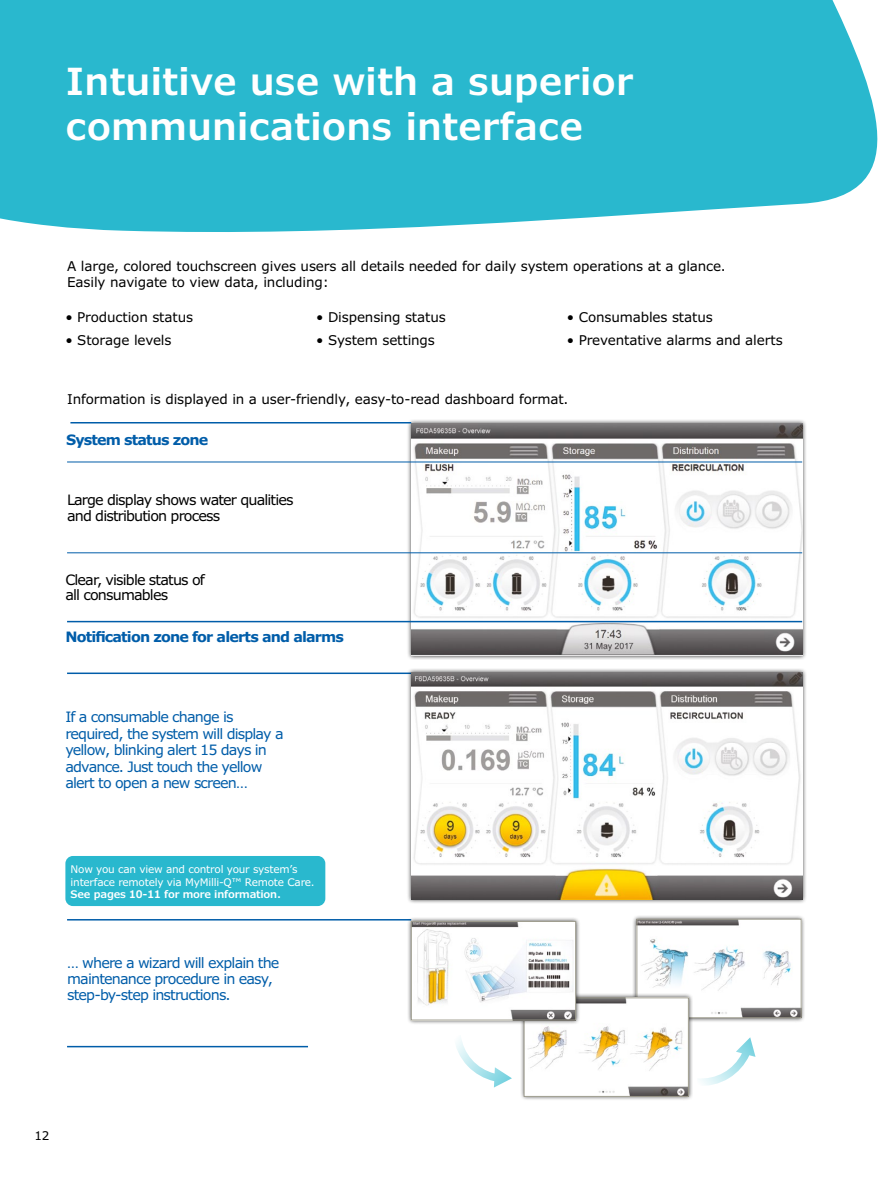
<style>
.page{position:relative;width:891px;height:1188px;background:#fff}
.page>*{position:absolute;margin:0;border:0;box-sizing:border-box;transform-origin:0 0}
.t1{font:600 37.5px/45px "Verdana Pro";color:#fff}
.t2{font:14.4px/16.5px "Verdana Pro";letter-spacing:-.06em;color:#005da9}
.t3{font:14.4px/15.6px "Verdana Pro";letter-spacing:-.06em;color:#000}
.t4{font:700 14.4px "Verdana Pro";letter-spacing:-.06em;color:#005da9}
.t5{font:13.5px/16.2px "Verdana Pro";letter-spacing:-.01em;color:#000}
.t6{font:12px "Verdana Pro";color:#000}
.t7{font:10.5px/12.6px "Verdana Pro";letter-spacing:-.02em;color:#fff}
.t8{font:600 10.5px "Verdana Pro";letter-spacing:-.02em;color:#fff}
</style>
<div class="page">
<div style="left:0;top:0;width:878px;height:232px;background:#29b8ce"></div>
<hr style="left:67px;top:919px;width:344px;height:2px;background:#005da9">
<hr style="left:67px;top:1046px;width:241px;height:1px;background:#005da9">
<div style="left:632px;top:915px;width:174px;height:108px;background:#000;opacity:.75"></div>
<img style="left:639px;top:921px;width:160px;height:95px">
<div style="left:637px;top:919px;width:164px;height:99px;border:1px solid #9d9b8d"></div>
<div style="left:520px;top:993px;width:173px;height:108px;background:#000;opacity:.75"></div>
<img style="left:526px;top:1000px;width:161px;height:95px">
<div style="left:524px;top:998px;width:165px;height:99px;border:1px solid #9d9b8d"></div>
<div style="left:407px;top:917px;width:173px;height:108px;background:#000;opacity:.75"></div>
<img style="left:413px;top:923px;width:161px;height:95px">
<div style="left:411px;top:921px;width:165px;height:99px;border:1px solid #9d9b8d"></div>
<svg style="left:456px;top:1039px;width:56px;height:49px"></svg>
<svg style="left:700px;top:1037px;width:56px;height:48px"></svg>
<hr style="left:67px;top:673px;width:346px;height:1px;background:#005da9">
<div style="left:406px;top:668px;width:401px;height:237px;background:#000;opacity:.75"></div>
<img style="left:411px;top:673px;width:391px;height:227px">
<div style="left:406px;top:419px;width:401px;height:241px;background:#000;opacity:.75"></div>
<img style="left:411px;top:424px;width:391px;height:231px">
<hr style="left:70px;top:422px;width:341px;height:2px;background:#005da9">
<hr style="left:67px;top:462px;width:735px;height:1px;background:#005da9">
<hr style="left:67px;top:552px;width:735px;height:1px;background:#005da9">
<hr style="left:67px;top:621px;width:735px;height:1px;background:#005da9">
<div style="left:65px;top:856px;width:260px;height:50px;background:#29b8ce;border-radius:8px"></div>
<h1 class="t1" style="left:65px;top:60px;width:569px">Intuitive use with a superior communications interface</h1>
<p class="t5" style="left:67px;top:258px;width:660px">A large, colored touchscreen gives users all details needed for daily system operations at a glance.<br>Easily navigate to view data, including:</p>
<p class="t5" style="left:65px;top:309px;width:129px">• Production status</p>
<p class="t5" style="left:65px;top:333px;width:108px">• Storage levels</p>
<p class="t5" style="left:316px;top:309px;width:131px">• Dispensing status</p>
<p class="t5" style="left:316px;top:333px;width:120px">• System settings</p>
<p class="t5" style="left:567px;top:309px;width:147px">• Consumables status</p>
<p class="t5" style="left:567px;top:333px;width:217px">• Preventative alarms and alerts</p>
<p class="t5" style="left:67px;top:391px;width:503px">Information is displayed in a user-friendly, easy-to-read dashboard format.</p>
<p class="t4" style="left:66px;top:430px;width:144px">System status zone</p>
<p class="t3" style="left:67px;top:492px;width:228px">Large display shows water qualities and distribution process</p>
<p class="t3" style="left:65px;top:572px;width:141px">Clear, visible status of all consumables</p>
<p class="t4" style="left:65px;top:627px;width:280px">Notification zone for alerts and alarms</p>
<p class="t2" style="left:65px;top:709px;width:220px">If a consumable change is required, the system will display a yellow, blinking alert 15 days in advance. Just touch the yellow alert to open a new screen…</p>
<p class="t7" style="left:71px;top:863px;width:246px">Now you can view and control your system’s interface remotely via MyMilli-Q™ Remote Care.</p>
<p class="t8" style="left:71px;top:888px;width:212px">See pages 10-11 for more information.</p>
<p class="t2" style="left:67px;top:954px;width:214px">… where a wizard will explain the maintenance procedure in easy, step-by-step instructions.</p>
<p class="t6" style="left:34px;top:1128px;width:17px">12</p>
</div>
